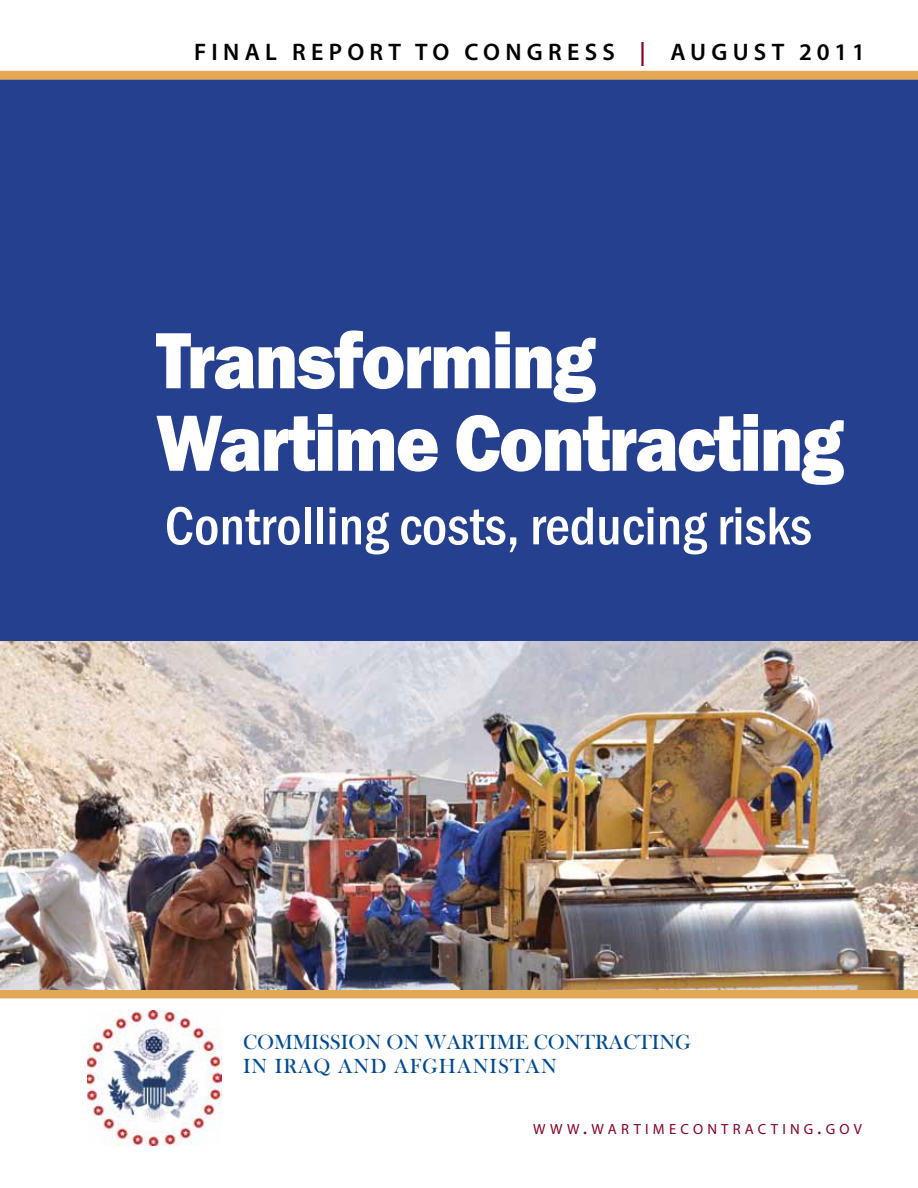
<style>
.page{position:relative;width:918px;height:1188px;background:#fff}
.page>*{position:absolute;margin:0;border:0;box-sizing:border-box;transform-origin:0 0}
.Cover_title{font:800 82.5px/82.5px "Franklin Gothic";letter-spacing:-.025em;color:#fff;scale:.9 1}
.Cover_subhead{font:500 condensed 55.5px "Franklin Gothic";color:#fff}
.Titlepage_date{font:600 24px "Myriad Pro";letter-spacing:.22em;color:#000}
.Titlepage_cwc{font:21px/24px "Bask Old Face";color:#004990}
.Titlepage_web_addres{font:14.7px "Myriad Pro";letter-spacing:.285em;color:#820024}
.s1{color:#820024}
.s2{font-size:21px}
</style>
<div class="page">
<div style="left:0;top:71px;width:918px;height:927px;background:#25408f"></div>
<img style="left:87px;top:1010px;width:135px;height:136px">
<img style="left:0;top:642px;width:918px;height:347px">
<p class="Titlepage_date" style="left:194px;top:36px;width:672px">FINAL REPORT TO CONGRESS <span class="s1">|</span> AUGUST 2011</p>
<p class="Cover_title" style="left:156px;top:319px;width:766px">Transforming<br>Wartime Contracting</p>
<p class="Cover_subhead" style="left:165px;top:489px;width:649px">Controlling costs, reducing risks</p>
<p class="Titlepage_cwc" style="left:243px;top:1030px;width:450px">COMMISSION ON WARTIME CONTRACTING<br>IN IRAQ AND AFGHANISTAN</p>
<p class="Titlepage_web_addres" style="left:533px;top:1120px;width:330px">WWW<span class="s2">.</span>WARTIMECONTRACTING<span class="s2">.</span>GOV</p>
</div>
